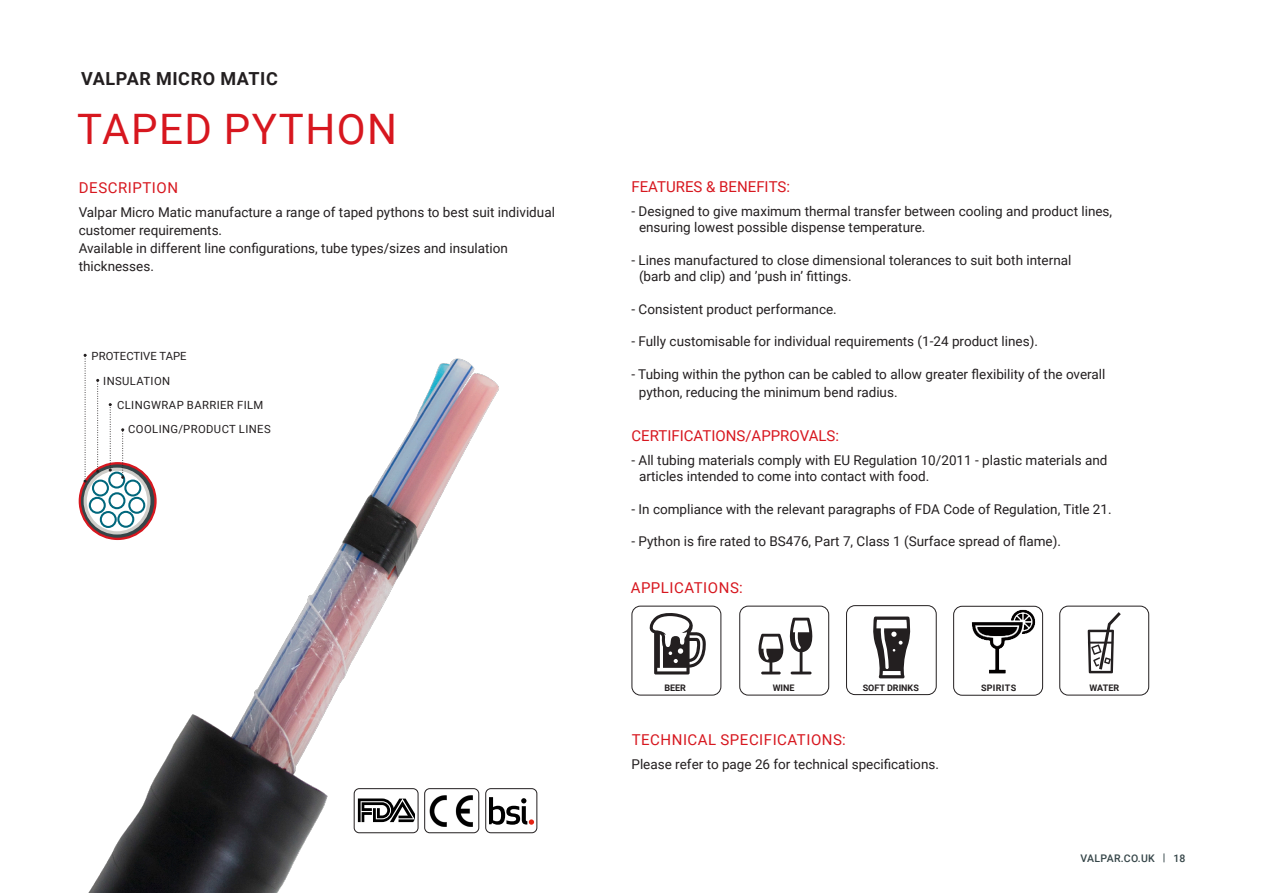
<style>
.page{position:relative;width:1263px;height:893px;background:#fff}
.page>*{position:absolute;margin:0;border:0;box-sizing:border-box;transform-origin:0 0}
.Front_page__Headline{font:42px "Roboto";letter-spacing:.035em;color:#d7171f}
.Front_page__Subheade{font:700 18px "Roboto";letter-spacing:.035em;color:#231f20}
.Copy__Body{font:15px "Roboto";letter-spacing:.035em;color:#d7171f}
.Copy__Body-2{font:15px "Roboto";color:#d7171f}
.Copy__Bullets{font:13.5px/16.2px "Roboto";color:#231f20}
.Copy__Body-3{font:13.5px/18px "Roboto";color:#231f20}
.Copy__Body-4{font:11.25px "Roboto";letter-spacing:.035em;color:#231f20}
.Copy__Body-5{font:11.25px "Roboto";color:#231f20}
.t1{font:500 10.5px "Roboto";letter-spacing:.035em;color:#354548}
.t2{font:700 9px "Roboto";color:#231f20}
.t3{font:700 9px "Roboto";letter-spacing:.035em;color:#231f20}
</style>
<div class="page">
<img style="left:78px;top:353px;width:558px;height:540px">
<svg style="left:79px;top:463px;width:77px;height:76px"></svg>
<div style="left:79px;top:462px;width:78px;height:78px;border:2px solid #d7171f;border-radius:50%"></div>
<svg style="left:83px;top:466px;width:70px;height:70px"></svg>
<div style="left:81px;top:464px;width:73px;height:74px;border:3px solid #354548;border-radius:50%"></div>
<svg style="left:85px;top:469px;width:64px;height:64px"></svg>
<div style="left:84px;top:468px;width:66px;height:66px;border:3px solid #cecdc9;border-radius:50%"></div>
<svg style="left:84px;top:354px;width:3px;height:129px"></svg>
<svg style="left:96px;top:379px;width:3px;height:94px"></svg>
<svg style="left:109px;top:403px;width:3px;height:69px"></svg>
<svg style="left:873px;top:616px;width:38px;height:62px"></svg>
<div style="left:846px;top:605px;width:90px;height:90px;border:1px solid #231f20;border-radius:9px"></div>
<svg style="left:649px;top:613px;width:57px;height:61px"></svg>
<div style="left:631px;top:606px;width:90px;height:89px;border:1px solid #231f20;border-radius:9px"></div>
<svg style="left:1088px;top:612px;width:33px;height:61px"></svg>
<div style="left:1059px;top:606px;width:90px;height:89px;border:1px solid #231f20;border-radius:9px"></div>
<div style="left:739px;top:606px;width:90px;height:89px;border:1px solid #231f20;border-radius:9px"></div>
<svg style="left:758px;top:618px;width:55px;height:56px"></svg>
<div style="left:953px;top:606px;width:90px;height:90px;border:1px solid #231f20;border-radius:9px"></div>
<img style="left:963px;top:605px;width:77px;height:69px">
<div style="left:93px;top:481px;width:15px;height:14px;background:#fff;border-radius:50%"></div>
<div style="left:92px;top:480px;width:17px;height:16px;border:2px solid #00677c;border-radius:50%"></div>
<div style="left:118px;top:512px;width:15px;height:15px;background:#fff;border-radius:50%"></div>
<div style="left:117px;top:511px;width:17px;height:17px;border:2px solid #00677c;border-radius:50%"></div>
<div style="left:129px;top:498px;width:15px;height:15px;background:#fff;border-radius:50%"></div>
<div style="left:128px;top:497px;width:17px;height:17px;border:2px solid #00677c;border-radius:50%"></div>
<div style="left:125px;top:481px;width:15px;height:14px;background:#fff;border-radius:50%"></div>
<div style="left:124px;top:480px;width:17px;height:16px;border:2px solid #00677c;border-radius:50%"></div>
<div style="left:110px;top:493px;width:14px;height:15px;background:#fff;border-radius:50%"></div>
<div style="left:108px;top:492px;width:17px;height:17px;border:2px solid #00677c;border-radius:50%"></div>
<div style="left:109px;top:473px;width:15px;height:14px;background:#fff;border-radius:50%"></div>
<div style="left:108px;top:472px;width:17px;height:17px;border:2px solid #00677c;border-radius:50%"></div>
<div style="left:101px;top:512px;width:15px;height:15px;background:#fff;border-radius:50%"></div>
<div style="left:100px;top:511px;width:17px;height:17px;border:2px solid #00677c;border-radius:50%"></div>
<div style="left:90px;top:498px;width:15px;height:15px;background:#fff;border-radius:50%"></div>
<div style="left:89px;top:497px;width:17px;height:17px;border:2px solid #00677c;border-radius:50%"></div>
<svg style="left:121px;top:428px;width:3px;height:51px"></svg>
<img style="left:426px;top:795px;width:51px;height:31px">
<div style="left:424px;top:788px;width:55px;height:45px;border:1px solid #231f20;border-radius:5px"></div>
<svg style="left:357px;top:797px;width:57px;height:27px"></svg>
<svg style="left:358px;top:798px;width:56px;height:24px"></svg>
<div style="left:354px;top:788px;width:64px;height:45px;border:1px solid #231f20;border-radius:5px"></div>
<svg style="left:489px;top:797px;width:45px;height:28px"></svg>
<div style="left:485px;top:788px;width:52px;height:45px;border:1px solid #231f20;border-radius:5px"></div>
<p class="Front_page__Subheade" style="left:81px;top:66px;width:198px">VALPAR MICRO MATIC</p>
<p class="Front_page__Headline" style="left:77px;top:100px;width:321px">TAPED PYTHON</p>
<p class="Copy__Body" style="left:79px;top:177px;width:101px">DESCRIPTION</p>
<p class="Copy__Body-3" style="left:79px;top:202px;width:478px">Valpar Micro Matic manufacture a range of taped pythons to best suit individual customer requirements.</p>
<p class="Copy__Body-3" style="left:79px;top:238px;width:431px">Available in different line configurations, tube types/sizes and insulation thicknesses.</p>
<p class="Copy__Body-5" style="left:92px;top:348px;width:96px">PROTECTIVE TAPE</p>
<p class="Copy__Body-4" style="left:103px;top:373px;width:68px">INSULATION</p>
<p class="Copy__Body-4" style="left:117px;top:397px;width:148px">CLINGWRAP BARRIER FILM</p>
<p class="Copy__Body-4" style="left:128px;top:421px;width:144px">COOLING/PRODUCT LINES</p>
<p class="Copy__Body-2" style="left:631px;top:176px;width:160px">FEATURES &amp; BENEFITS:</p>
<p class="Copy__Bullets" style="left:639px;top:203px;width:475px;text-indent:-8px">- Designed to give maximum thermal transfer between cooling and product lines, ensuring lowest possible dispense temperature.</p>
<p class="Copy__Bullets" style="left:639px;top:251px;width:434px;text-indent:-8px">- Lines manufactured to close dimensional tolerances to suit both internal (barb and clip) and ’push in’ fittings.</p>
<p class="Copy__Bullets" style="left:631px;top:300px;width:207px">- Consistent product performance.</p>
<p class="Copy__Bullets" style="left:631px;top:333px;width:408px">- Fully customisable for individual requirements (1-24 product lines).</p>
<p class="Copy__Bullets" style="left:639px;top:364px;width:468px;line-height:18px;text-indent:-7px">- Tubing within the python can be cabled to allow greater flexibility of the overall python, reducing the minimum bend radius.</p>
<p class="Copy__Body-2" style="left:631px;top:425px;width:209px">CERTIFICATIONS/APPROVALS:</p>
<p class="Copy__Bullets" style="left:639px;top:452px;width:470px;text-indent:-8px">- All tubing materials comply with EU Regulation 10/2011 - plastic materials and articles intended to come into contact with food.</p>
<p class="Copy__Bullets" style="left:631px;top:500px;width:482px">- In compliance with the relevant paragraphs of FDA Code of Regulation, Title 21.</p>
<p class="Copy__Bullets" style="left:631px;top:533px;width:431px">- Python is fire rated to BS476, Part 7, Class 1 (Surface spread of flame).</p>
<p class="Copy__Body" style="left:631px;top:577px;width:114px">APPLICATIONS:</p>
<p class="t2" style="left:863px;top:681px;width:58px">SOFT DRINKS</p>
<p class="t2" style="left:664px;top:682px;width:23px">BEER</p>
<p class="t2" style="left:773px;top:681px;width:23px">WINE</p>
<p class="t3" style="left:981px;top:681px;width:37px">SPIRITS</p>
<p class="t2" style="left:1089px;top:682px;width:31px">WATER</p>
<p class="Copy__Body" style="left:632px;top:729px;width:216px">TECHNICAL SPECIFICATIONS:</p>
<p class="Copy__Bullets" style="left:631px;top:755px;width:309px">Please refer to page 26 for technical specifications.</p>
<p class="t1" style="left:1080px;top:851px;width:106px">VALPAR.CO.UK | 18</p>
</div>
